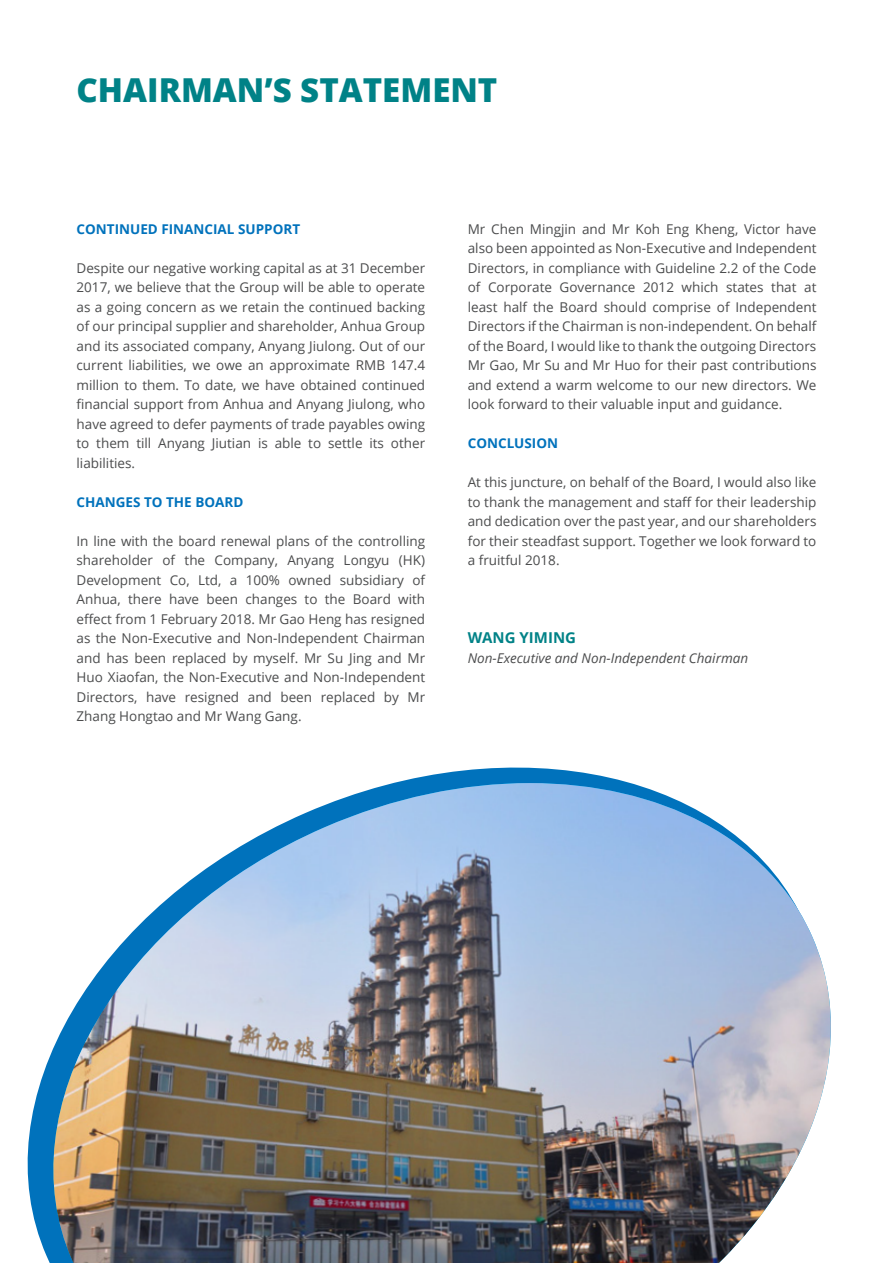
<style>
.page{position:relative;width:893px;height:1263px;background:#fff}
.page>*{position:absolute;margin:0;border:0;box-sizing:border-box;transform-origin:0 0}
.t1{font:800 33px "Open Sans";color:#008287}
.t2{font:700 15px "Open Sans";color:#008287}
.t3{font:13.5px/19.5px "Open Sans";color:#4b4c4d;text-align:justify}
.t4{font:700 13.5px "Open Sans";color:#0072bc}
.t5{font:italic 13.5px "Open Sans";color:#4b4c4d}
</style>
<div class="page">
<svg style="left:27px;top:767px;width:603px;height:451px"></svg>
<img style="left:34px;top:783px;width:797px;height:480px">
<p class="t1" style="left:77px;top:65px;width:422px">CHAIRMAN’S STATEMENT</p>
<p class="t4" style="left:77px;top:219px;width:225px">CONTINUED FINANCIAL SUPPORT</p>
<p class="t3" style="left:77px;top:258px;width:350px">Despite our negative working capital as at 31 December 2017, we believe that the Group will be able to operate as a going concern as we retain the continued backing of our principal supplier and shareholder, Anhua Group and its associated company, Anyang Jiulong. Out of our current liabilities, we owe an approximate RMB 147.4 million to them. To date, we have obtained continued financial support from Anhua and Anyang Jiulong, who have agreed to defer payments of trade payables owing to them till Anyang Jiutian is able to settle its other liabilities.</p>
<p class="t4" style="left:77px;top:492px;width:168px">CHANGES TO THE BOARD</p>
<p class="t3" style="left:77px;top:531px;width:350px">In line with the board renewal plans of the controlling shareholder of the Company, Anyang Longyu (HK)<br>Development Co, Ltd, a 100% owned subsidiary of Anhua, there have been changes to the Board with effect from 1 February 2018. Mr Gao Heng has resigned as the Non-Executive and Non-Independent Chairman and has been replaced by myself. Mr Su Jing and Mr Huo Xiaofan, the Non-Executive and Non-Independent Directors, have resigned and been replaced by Mr Zhang Hongtao and Mr Wang Gang.</p>
<p class="t3" style="left:468px;top:219px;width:350px">Mr Chen Mingjin and Mr Koh Eng Kheng, Victor have also been appointed as Non-Executive and Independent Directors, in compliance with Guideline 2.2 of the Code of Corporate Governance 2012 which states that at least half the Board should comprise of Independent Directors if the Chairman is non-independent. On behalf of the Board, I would like to thank the outgoing Directors Mr Gao, Mr Su and Mr Huo for their past contributions and extend a warm welcome to our new directors. We look forward to their valuable input and guidance.</p>
<p class="t4" style="left:468px;top:434px;width:92px">CONCLUSION</p>
<p class="t3" style="left:468px;top:472px;width:350px">At this juncture, on behalf of the Board, I would also like to thank the management and staff for their leadership and dedication over the past year, and our shareholders for their steadfast support. Together we look forward to a fruitful 2018.</p>
<p class="t2" style="left:468px;top:627px;width:110px">WANG YIMING</p>
<p class="t5" style="left:468px;top:648px;width:282px">Non-Executive and Non-Independent Chairman</p>
</div>
